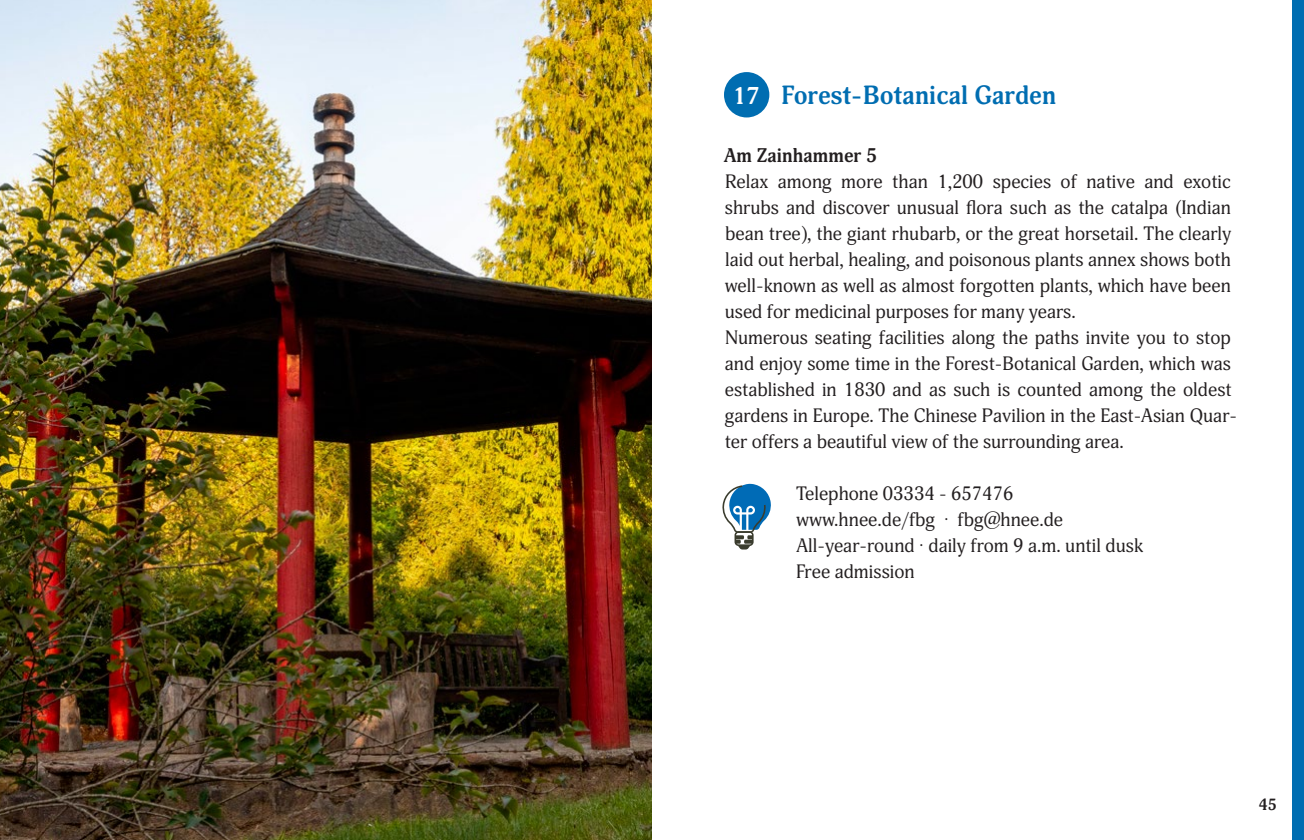
<style>
.page{position:relative;width:1304px;height:840px;background:#fff}
.page>*{position:absolute;margin:0;border:0;box-sizing:border-box;transform-origin:0 0}
.t1{font:700 26px "Adonis";color:#006db1}
.t2{font:700 19.6px "Adonis";color:#231f20}
.t3{font:19px/26px "Adonis";color:#231f20}
.t4{font:700 16px "Adonis";color:#231f20}
.s1{font-size:24px;color:#fff}
</style>
<div class="page">
<div style="left:724px;top:72px;width:45px;height:45px;background:#006db1;border-radius:50%"></div>
<svg style="left:722px;top:483px;width:49px;height:66px"></svg>
<img style="left:0;top:0;width:652px;height:839px">
<div style="left:1293px;top:0;width:11px;height:839px;background:#006db1"></div>
<h1 class="t1" style="left:733px;top:80px;width:325px"><span class="s1">17</span> Forest-Botanical Garden</h1>
<p class="t2" style="left:724px;top:144px;width:155px">Am Zainhammer 5</p>
<p class="t3" style="left:725px;top:169px;width:514px">Relax among more than 1,200 species of native and exotic shrubs and discover unusual flora such as the catalpa (Indian bean tree), the giant rhubarb, or the great horsetail. The clearly laid out herbal, healing, and poisonous plants annex shows both well-known as well as almost forgotten plants, which have been used for medicinal purposes for many years.<br>Numerous seating facilities along the paths invite you to stop and enjoy some time in the Forest-Botanical Garden, which was established in 1830 and as such is counted among the oldest gardens in Europe. The Chinese Pavilion in the East-Asian Quar&shy;ter offers a beautiful view of the surrounding area.</p>
<p class="t3" style="left:796px;top:481px;width:349px">Telephone 03334 - 657476 www.hnee.de/fbg · fbg@hnee.de<br>All-year-round · daily from 9 a.m. until dusk<br>Free admission</p>
<p class="t4" style="left:1259px;top:794px;width:20px">45</p>
</div>
